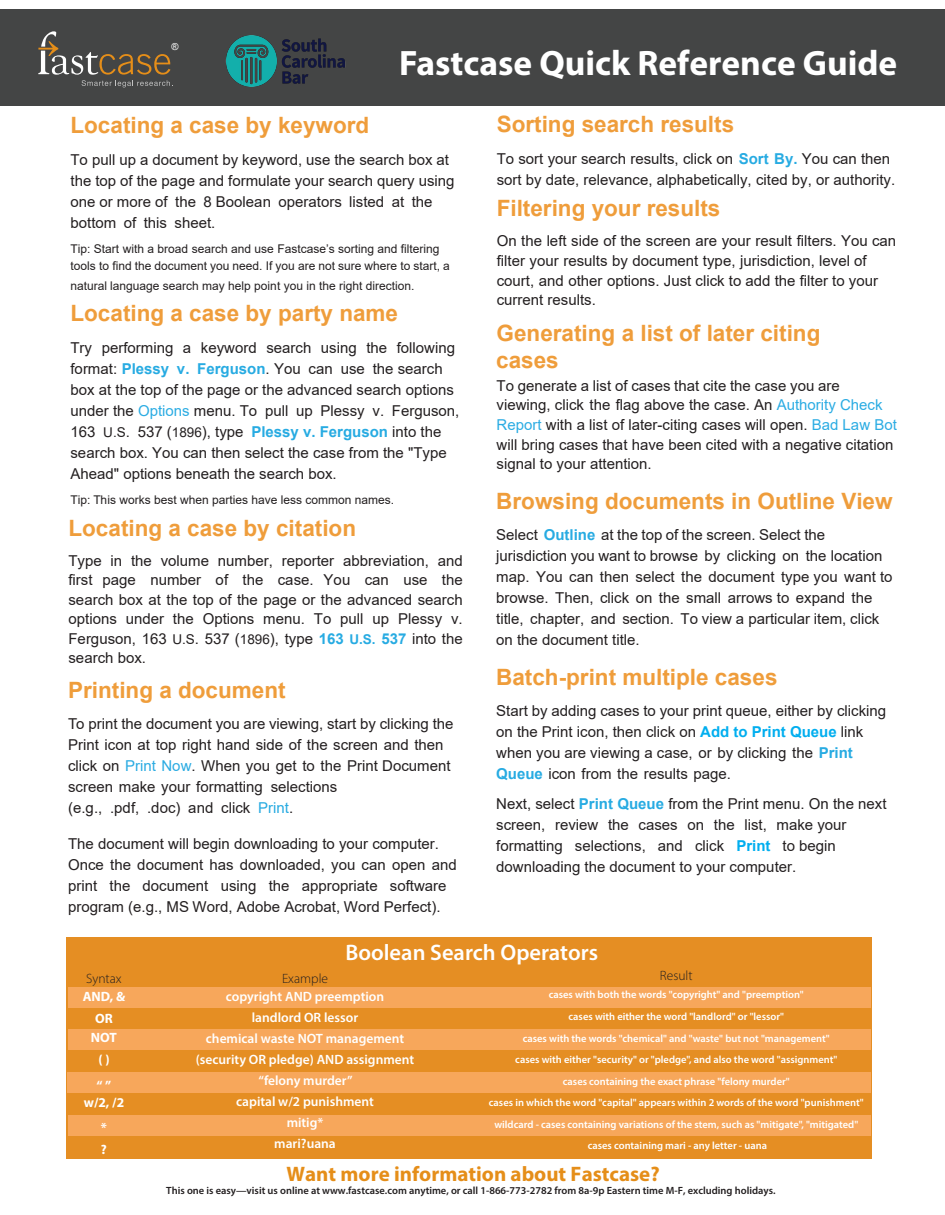
<style>
.page{position:relative;width:945px;height:1215px;background:#fff}
.page>*{position:absolute;margin:0;border:0;box-sizing:border-box;transform-origin:0 0}
.t1{font:700 35.4px "Myriad Pro";color:#fff}
.t2{font:700 22.5px/27px "Arial";color:#ef9d3b}
.t3{font:600 22.5px "Myriad Pro";color:#fff}
.t4{font:700 21px "Myriad Pro";color:#e58e19}
.t5{font:15px/21px "Arial";color:#231f20}
.t6{font:600 13.5px/20.9px "Myriad Pro";color:#fff;text-align:center}
.t7{font:700 13.5px/21.9px "Myriad Pro";color:#fff}
.t8{font:300 13.5px "Myriad Pro";color:#231f20}
.t9{font:12px/16.8px "Arial";color:#231f20}
.t10{font:600 10.5px/21.5px "Myriad Pro";color:#fff;text-align:center}
.t11{font:600 10.5px "Myriad Pro";color:#231f20}
.t12{font:9.6px "Arial";color:#fff}
.s1{font-weight:700;color:#27abe2}
.s2{font-style:inherit}
.s3{color:#2bace3}
.s4{font-weight:700;color:#00aeef}
.s5{font-size:13.5px}
.s6{font-weight:700;font-size:13.5px;color:#27abe2}
.s7{color:#2aabe2}
.s8{color:#26aae1}
</style>
<div class="page">
<div style="left:0;top:9px;width:945px;height:97px;background:#444545"></div>
<div style="left:66px;top:938px;width:806px;height:221px;background:#e58e23"></div>
<div style="left:68px;top:987px;width:803px;height:21px;background:#f9a95f"></div>
<div style="left:68px;top:1029px;width:803px;height:20px;background:#f9a95f"></div>
<div style="left:67px;top:1072px;width:804px;height:21px;background:#f9a95f"></div>
<div style="left:68px;top:1116px;width:802px;height:20px;background:#f9a95f"></div>
<svg style="left:38px;top:31px;width:135px;height:56px"></svg>
<img style="left:225px;top:35px;width:121px;height:52px">
<p class="t12" style="left:172px;top:40px;width:9px">®</p>
<h1 class="t1" style="left:399px;top:40px;width:500px">Fastcase Quick Reference Guide</h1>
<h2 class="t2" style="left:497px;top:111px;width:239px">Sorting search results</h2>
<p class="t5" style="left:497px;top:148px;width:400px">To sort your search results, click on <span class="s1">Sort By.</span> You can then sort by date, relevance, alphabetically, <span class="s2">cited by,</span> or authority.</p>
<h2 class="t2" style="left:497px;top:195px;width:225px">Filtering your results</h2>
<p class="t5" style="left:497px;top:231px;width:401px;line-height:19.6px">On the left side of the screen are your result filters. You can filter your results by document type, jurisdiction, level of court, and other options. Just click to add the filter to your current results.</p>
<h2 class="t2" style="left:496px;top:320px;width:326px">Generating a list of later citing cases</h2>
<p class="t5" style="left:497px;top:376px;width:402px;line-height:19.6px">To generate a list of cases that cite the case you are viewing, click the flag above the case. An <span class="s3">Authority Check Report</span> with a list of later-citing cases will open. <span class="s3">Bad Law Bot </span>will bring cases that have been cited with a negative citation signal to your attention.</p>
<h2 class="t2" style="left:496px;top:487px;width:398px">Browsing documents in Outline View</h2>
<p class="t5" style="left:496px;top:524px;width:398px">Select <span class="s1">Outline</span> at the top of the screen. Select the jurisdiction you want to browse by clicking on the location map. You can then select the document type you want to browse. Then, click on the small arrows to expand the title, chapter, and section. To view a particular item, click on the <span class="s2">document</span> title.</p>
<h2 class="t2" style="left:496px;top:663px;width:283px">Batch-print multiple cases</h2>
<p class="t5" style="left:496px;top:700px;width:392px">Start by adding cases to your print queue, either by clicking on the Print icon, then click on <span class="s4">Add to Print Queue</span> link when you are viewing a case, or by clicking the <span class="s1">Print Queue</span> icon from the results page.</p>
<p class="t5" style="left:496px;top:793px;width:392px">Next, select <span class="s1">Print Queue</span> from the Print menu. On the next screen, review the cases on the list, make your formatting selections, and click <span class="s4">Print</span> to begin downloading the document to your computer.</p>
<h2 class="t2" style="left:70px;top:112px;width:300px">Locating a case by keyword</h2>
<p class="t5" style="left:70px;top:149px;width:386px">To pull up a document by keyword, use <span class="s2">the search box at the top of the page</span> and formulate your search query using one or more of the 8 Boolean operators listed at the bottom of this sheet.</p>
<p class="t9" style="left:70px;top:241px;width:381px">Tip: Start with a broad search and use Fastcase’s sorting and filtering tools to find the document you need. If you are not sure where to start, a</p>
<p class="t9" style="left:70px;top:277px;width:345px">natural language search may help point you in the right direction.</p>
<h2 class="t2" style="left:70px;top:300px;width:329px">Locating a case by party name</h2>
<p class="t5" style="left:70px;top:337px;width:390px">Try performing a keyword search using the following format: <span class="s1">Plessy v. Ferguson</span>. You can use <span class="s2">the search box at the top of the page</span> or the advanced search options under the <span class="s3">Options</span> menu. To pull up Plessy v. Ferguson, 163 <span class="s5">U.S</span>. 537 (<span class="s5">1896</span>), type <span class="s1">Plessy v. Ferguson</span> into the search box. You can then select the case from the "Type Ahead" options beneath the search box.</p>
<p class="t9" style="left:70px;top:492px;width:325px">Tip: This works best when parties have less common names.</p>
<h2 class="t2" style="left:68px;top:515px;width:289px">Locating a case by citation</h2>
<p class="t5" style="left:68px;top:551px;width:396px;line-height:19.5px;text-align:justify">Type in the volume number, reporter abbreviation, and first page number of the case. You can use <span class="s2">the search box at the top of the page</span> or the advanced search options under the Options menu. To pull up Plessy v.<br>Ferguson, 163 <span class="s5">U.S</span>. 537 (<span class="s5">1896</span>), type <span class="s1">163</span> <span class="s6">U.S.</span> <span class="s1">537</span> into the search box.</p>
<h2 class="t2" style="left:68px;top:677px;width:219px">Printing a document</h2>
<p class="t5" style="left:68px;top:714px;width:387px">To print the document you are viewing, start by clicking the Print icon at top right hand side of the screen and then click on <span class="s7">Print</span> <span class="s7">Now</span>. When you get to the Print Document screen make your formatting selections<br>(e.g., .pdf, .doc) and click <span class="s8">Print</span>.</p>
<p class="t5" style="left:68px;top:834px;width:390px">The document will begin downloading to your computer.<br>Once the document has downloaded, you can open and print the document using the appropriate software program (e.g., MS Word, Adobe Acrobat, Word Perfect).</p>
<h2 class="t3" style="left:345px;top:938px;width:254px">Boolean Search Operators</h2>
<p class="t7" style="left:83px;top:985px;width:44px">AND, &amp;</p>
<p class="t8" style="left:86px;top:971px;width:37px">Syntax</p>
<p class="t8" style="left:282px;top:971px;width:48px">Example</p>
<p class="t8" style="left:660px;top:967px;width:34px">Result</p>
<p class="t6" style="left:226px;top:986px;width:160px">copyright AND preemption landlord OR lessor</p>
<p class="t10" style="left:489px;top:984px;width:376px">cases with both the words "copyright" and "preemption"<br>cases with either the word "landlord" or "lessor"<br>cases with the words "chemical" and "waste" but not "management"<br>cases with either "security" or "pledge", and also the word "assignment"<br>cases containing the exact phrase "felony murder"<br>cases in which the word "capital" appears within 2 words of the word "punishment" wildcard - cases containing variations of the stem, such as "mitigate", "mitigated" cases containing mari - any letter - uana</p>
<p class="t7" style="left:95px;top:1007px;width:19px">OR</p>
<p class="t7" style="left:91px;top:1026px;width:28px">NOT</p>
<p class="t6" style="left:206px;top:1028px;width:200px">chemical waste NOT management</p>
<p class="t6" style="left:259px;top:1070px;width:95px">“felony murder”</p>
<p class="t7" style="left:98px;top:1048px;width:13px">( )</p>
<p class="t6" style="left:196px;top:1049px;width:220px">(security OR pledge) AND assignment</p>
<p class="t6" style="left:236px;top:1091px;width:139px">capital w/2 punishment mitig*<br>mari?uana</p>
<p class="t7" style="left:96px;top:1074px;width:16px">“ ”</p>
<p class="t7" style="left:84px;top:1091px;width:42px">w/2, /2</p>
<p class="t7" style="left:101px;top:1116px;width:8px">* ?</p>
<h3 class="t4" style="left:287px;top:1160px;width:375px">Want more information about Fastcase?</h3>
<p class="t11" style="left:166px;top:1183px;width:611px">This one is easy—visit us online at www.fastcase.com anytime, or call 1-866-773-2782 from 8a-9p Eastern time M-F, excluding holidays.</p>
</div>
